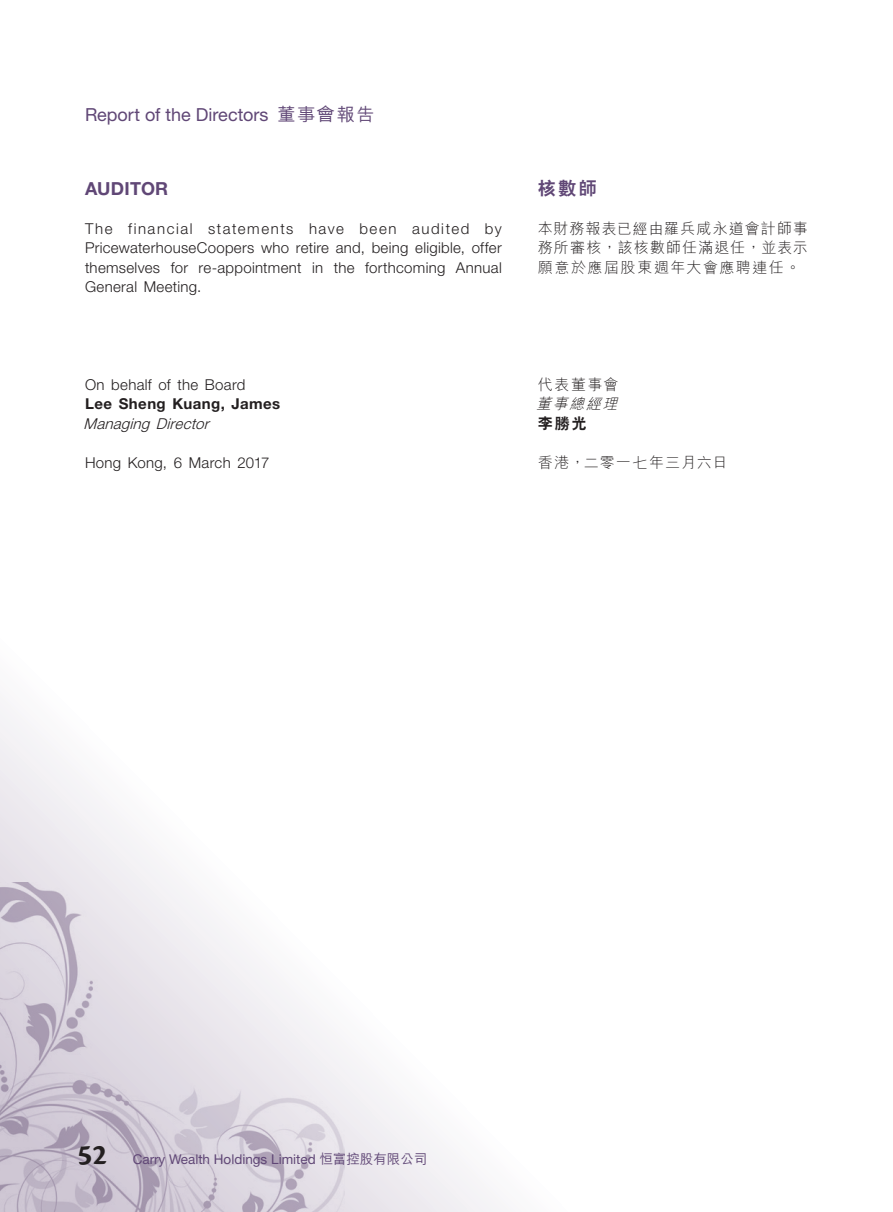
<style>
.page{position:relative;width:893px;height:1212px;background:#fff}
.page>*{position:absolute;margin:0;border:0;box-sizing:border-box;transform-origin:0 0}
.t1{font:700 30px "Cronos Pro";color:#231f20}
.t2{font:18px "Helvetica Neue LT Std";color:#604776}
._03_H1{font:700 18px "Helvetica Neue LT Std";letter-spacing:.015em;color:#604776}
._03_H1-2{font:800 18px "C Hei 2 HK";color:#604776}
._11_P0{font:300 15px/19.5px "Helvetica Neue LT Std";letter-spacing:.02em;color:#231f20;text-align:justify}
._11_P0-2{font:300 15px/19.5px "M Hei HK";letter-spacing:.08em;color:#231f20;text-align:justify}
._11_P0-3{font:700 15px "Helvetica Neue LT Std";letter-spacing:.03em;color:#231f20}
._11_P0-4{font:italic 300 15px "Helvetica Neue LT Std";color:#231f20}
._11_P0-5{font:italic 300 15px "M Hei HK";color:#231f20}
._11_P0-6{font:800 15px "C Hei 2 HK";color:#231f20}
.t3{font:13.5px "Helvetica Neue LT Std";color:#604776}
.s1{font-family:"M Hei HK";font-weight:500}
</style>
<div class="page">
<img style="left:0;top:882px;width:345px;height:330px">
<p class="t2" style="left:85px;top:104px;width:291px">Report of the Directors <span class="s1">董事會報告</span></p>
<p class="_03_H1" style="left:85px;top:177px;width:85px">AUDITOR</p>
<p class="_11_P0" style="left:85px;top:218px;width:418px">The financial statements have been audited by PricewaterhouseCoopers who retire and, being eligible, offer themselves for re-appointment in the forthcoming Annual General Meeting.</p>
<p class="_11_P0" style="left:85px;top:374px;width:162px">On behalf of the Board</p>
<p class="_11_P0-3" style="left:85px;top:395px;width:197px">Lee Sheng Kuang, James</p>
<p class="_11_P0-4" style="left:83px;top:414px;width:131px">Managing Director</p>
<p class="_11_P0" style="left:85px;top:452px;width:186px">Hong Kong, 6 March 2017</p>
<p class="_03_H1-2" style="left:538px;top:176px;width:60px">核數師</p>
<p class="_11_P0-2" style="left:538px;top:218px;width:272px">本財務報表已經由羅兵咸永道會計師事務所審核，該核數師任滿退任，並表示願意於應屆股東週年大會應聘連任。</p>
<p class="_11_P0-2" style="left:538px;top:374px;width:82px">代表董事會</p>
<p class="_11_P0-5" style="left:536px;top:393px;width:88px">董事總經理</p>
<p class="_11_P0-6" style="left:538px;top:413px;width:50px">李勝光</p>
<p class="_11_P0-2" style="left:538px;top:452px;width:191px">香港，二零一七年三月六日</p>
<h1 class="t1" style="left:77px;top:1137px;width:32px">52</h1>
<p class="t3" style="left:133px;top:1151px;width:296px">Carry Wealth Holdings Limited <span class="s1">恒富控股有限公司</span></p>
</div>
